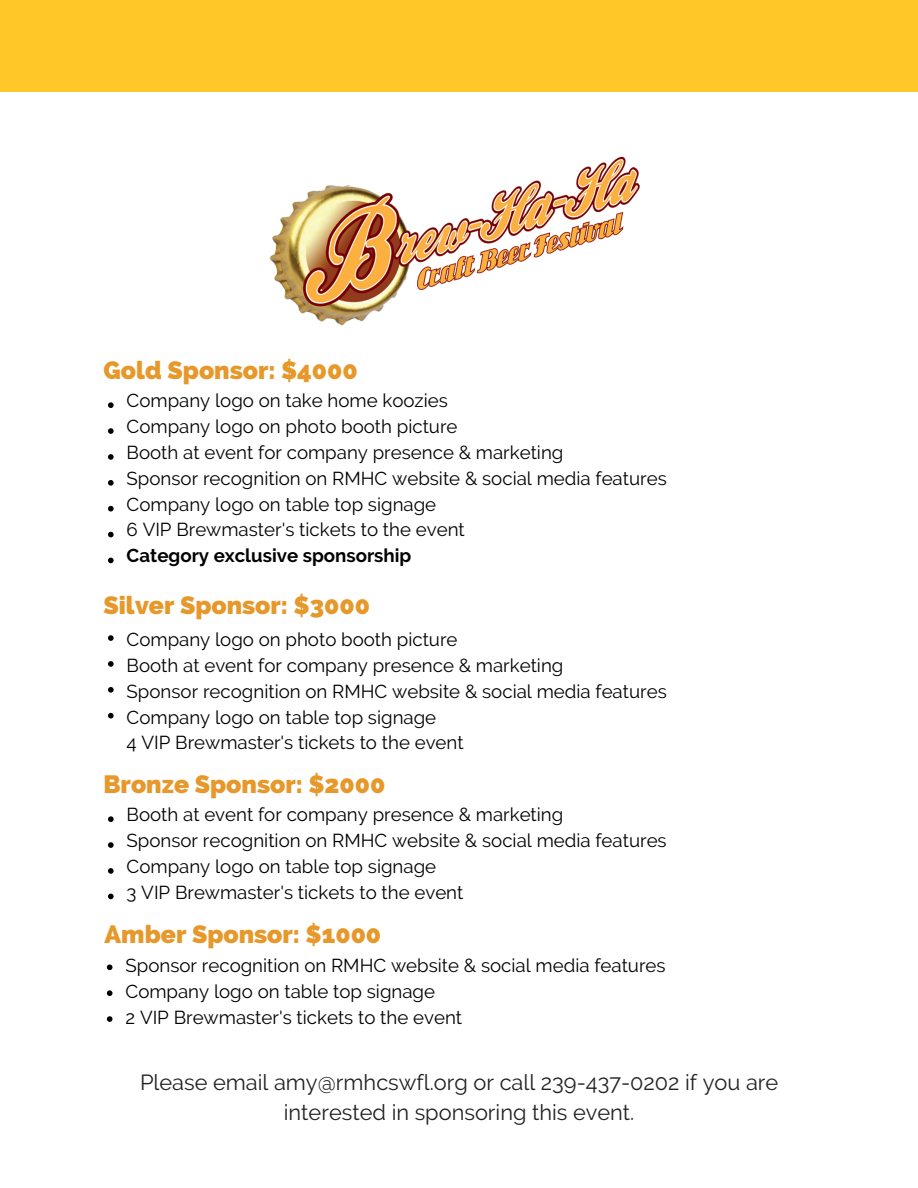
<style>
.page{position:relative;width:918px;height:1188px;background:#fff}
.page>*{position:absolute;margin:0;border:0;box-sizing:border-box;transform-origin:0 0}
.t1{font:800 24.9px "Raleway";color:#e6982b}
.t2{font:21.75px/30.5px "Raleway";color:#222;text-align:center}
.t3{font:18.75px/25.8px "Raleway";color:#000}
.t4{font:18.6px/25.8px "Raleway";color:#000}
.t5{font:700 18.6px "Raleway";color:#000}
</style>
<div class="page">
<img style="left:270px;top:156px;width:370px;height:170px">
<div style="left:0;top:0;width:918px;height:92px;background:#ffc829"></div>
<svg style="left:108px;top:402px;width:6px;height:6px"></svg>
<svg style="left:108px;top:428px;width:6px;height:6px"></svg>
<svg style="left:108px;top:454px;width:6px;height:6px"></svg>
<svg style="left:108px;top:480px;width:6px;height:6px"></svg>
<svg style="left:108px;top:506px;width:6px;height:6px"></svg>
<svg style="left:108px;top:532px;width:6px;height:5px"></svg>
<svg style="left:108px;top:558px;width:6px;height:5px"></svg>
<svg style="left:108px;top:635px;width:6px;height:6px"></svg>
<svg style="left:108px;top:661px;width:6px;height:6px"></svg>
<svg style="left:108px;top:687px;width:6px;height:6px"></svg>
<svg style="left:108px;top:713px;width:6px;height:5px"></svg>
<svg style="left:108px;top:816px;width:6px;height:6px"></svg>
<svg style="left:108px;top:842px;width:6px;height:6px"></svg>
<svg style="left:108px;top:868px;width:6px;height:6px"></svg>
<svg style="left:107px;top:964px;width:5px;height:6px"></svg>
<svg style="left:107px;top:990px;width:5px;height:6px"></svg>
<svg style="left:107px;top:1016px;width:5px;height:6px"></svg>
<svg style="left:108px;top:894px;width:6px;height:5px"></svg>
<h1 class="t1" style="left:104px;top:355px;width:256px">Gold Sponsor: $4000</h1>
<p class="t4" style="left:127px;top:387px;width:542px">Company logo on take home koozies<br>Company logo on photo booth picture<br>Booth at event for company presence &amp; marketing<br>Sponsor recognition on RMHC website &amp; social media features Company logo on table top signage<br>6 VIP Brewmaster's tickets to the event</p>
<p class="t5" style="left:127px;top:545px;width:286px">Category exclusive sponsorship</p>
<h1 class="t1" style="left:104px;top:590px;width:268px">Silver Sponsor: $3000</h1>
<p class="t4" style="left:127px;top:626px;width:542px">Company logo on photo booth picture<br>Booth at event for company presence &amp; marketing<br>Sponsor recognition on RMHC website &amp; social media features Company logo on table top signage<br>4 VIP Brewmaster's tickets to the event</p>
<h1 class="t1" style="left:104px;top:769px;width:283px">Bronze Sponsor: $2000</h1>
<p class="t4" style="left:127px;top:802px;width:542px">Booth at event for company presence &amp; marketing<br>Sponsor recognition on RMHC website &amp; social media features Company logo on table top signage<br>3 VIP Brewmaster's tickets to the event</p>
<h1 class="t1" style="left:105px;top:920px;width:278px">Amber Sponsor: $1000</h1>
<p class="t3" style="left:126px;top:953px;width:542px">Sponsor recognition on RMHC website &amp; social media features<br>Company logo on table top signage<br>2 VIP Brewmaster's tickets to the event</p>
<p class="t2" style="left:140px;top:1067px;width:640px">Please email amy@rmhcswfl.org or call 239-437-0202 if you are interested in sponsoring this event.</p>
</div>
